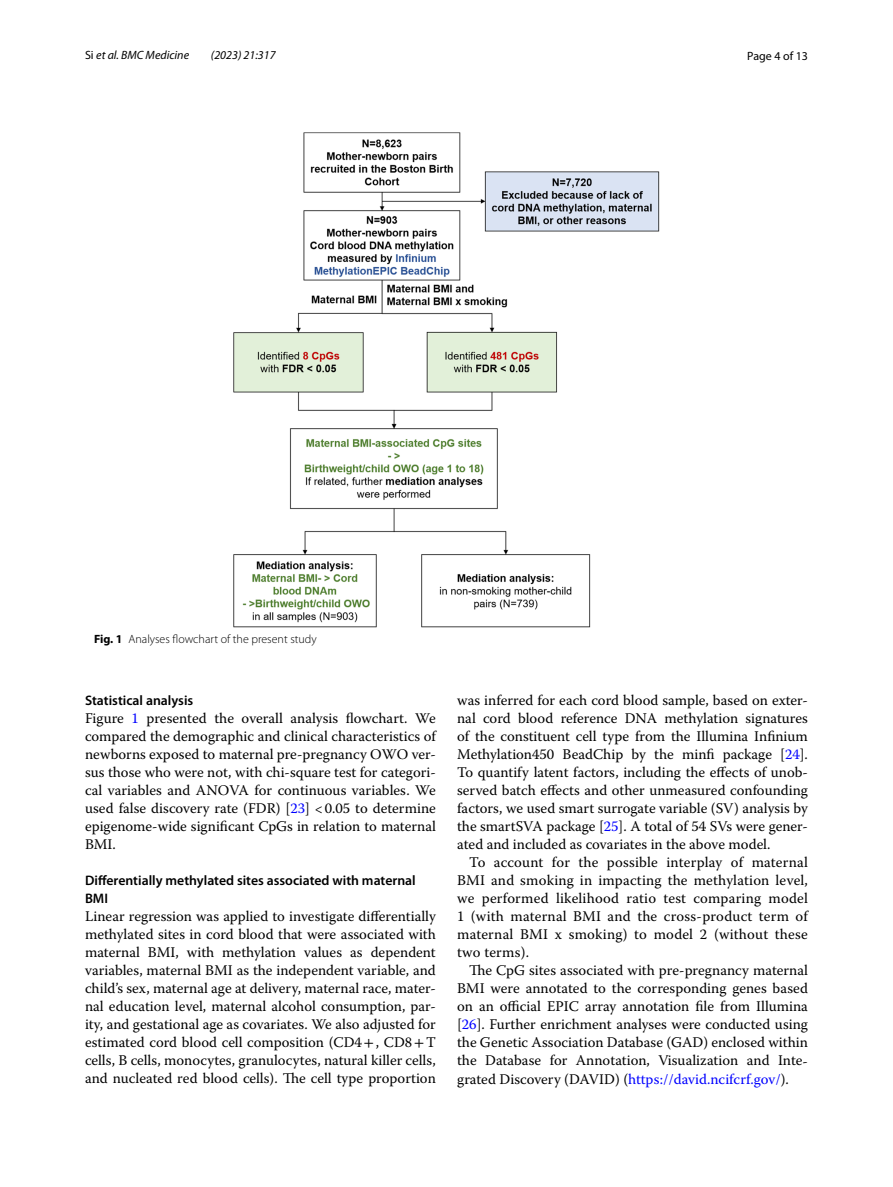
<style>
.page{position:relative;width:893px;height:1187px;background:#fff}
.page>*{position:absolute;margin:0;border:0;box-sizing:border-box;transform-origin:0 0}
.t1{font:14.7px/18px "Warnock Pro";color:#000;text-align:justify}
.t2{font:600 13.8px/18px "Myriad Pro";color:#000}
.t3{font:300 12px "Myriad Pro";color:#000}
.t4{font:italic 12px "Myriad Pro";color:#000}
.t5{font:12px "Myriad Pro";color:#000}
.s1{font-style:normal}
.s2{font-weight:700}
.s3{color:#00f}
.s4{font-family:"STIX"}
</style>
<div class="page">
<img style="left:234px;top:133px;width:425px;height:494px">
<p class="t4" style="left:85px;top:48px;width:106px"><span class="s1">Si</span> et al. BMC Medicine</p>
<p class="t4" style="left:211px;top:48px;width:66px">(2023) 21:317</p>
<p class="t5" style="left:747px;top:48px;width:62px">Page 4 of 13</p>
<p class="t3" style="left:94px;top:632px;width:224px"><span class="s2">Fig. 1</span> Analyses flowchart of the present study</p>
<p class="t2" style="left:85px;top:691px;width:110px">Statistical analysis</p>
<p class="t1" style="left:85px;top:708px;width:352px">Figure <span class="s3">1</span> presented the overall analysis flowchart. We compared the demographic and clinical characteristics of newborns exposed to maternal pre-pregnancy OWO ver&shy;sus those who were not, with chi-square test for categori&shy;cal variables and ANOVA for continuous variables. We used false discovery rate (FDR) [<span class="s3">23</span>] &lt;0.05 to determine epigenome-wide significant CpGs in relation to maternal BMI.</p>
<p class="t2" style="left:85px;top:871px;width:332px">Differentially methylated sites associated with maternal<br>BMI</p>
<p class="t1" style="left:85px;top:906px;width:352px">Linear regression was applied to investigate differentially methylated sites in cord blood that were associated with maternal BMI, with methylation values as dependent variables, maternal BMI as the independent variable, and child’s sex, maternal age at delivery, maternal race, mater&shy;nal education level, maternal alcohol consumption, par&shy;ity, and gestational age as covariates. We also adjusted for estimated cord blood cell composition (CD4<span class="s4">+</span>, CD8<span class="s4">+</span>T cells, B cells, monocytes, granulocytes, natural killer cells, and nucleated red blood cells). The cell type proportion</p>
<p class="t1" style="left:457px;top:691px;width:352px">was inferred for each cord blood sample, based on exter&shy;nal cord blood reference DNA methylation signatures of the constituent cell type from the Illumina Infinium Methylation450 BeadChip by the minfi package [<span class="s3">24</span>].<br>To quantify latent factors, including the effects of unob&shy;served batch effects and other unmeasured confounding factors, we used smart surrogate variable (SV) analysis by the smartSVA package [<span class="s3">25</span>]. A total of 54 SVs were gener&shy;ated and included as covariates in the above model.</p>
<p class="t1" style="left:457px;top:853px;width:352px;text-indent:12px">To account for the possible interplay of maternal BMI and smoking in impacting the methylation level, we performed likelihood ratio test comparing model 1 (with maternal BMI and the cross-product term of maternal BMI x smoking) to model 2 (without these two terms).</p>
<p class="t1" style="left:457px;top:961px;width:352px;text-indent:12px">The CpG sites associated with pre-pregnancy maternal BMI were annotated to the corresponding genes based on an official EPIC array annotation file from Illumina [<span class="s3">26</span>]. Further enrichment analyses were conducted using the Genetic Association Database (GAD) enclosed within the Database for Annotation, Visualization and Inte&shy;grated Discovery (DAVID) (<span class="s3">https://david.ncifcrf.gov/</span>).</p>
</div>
